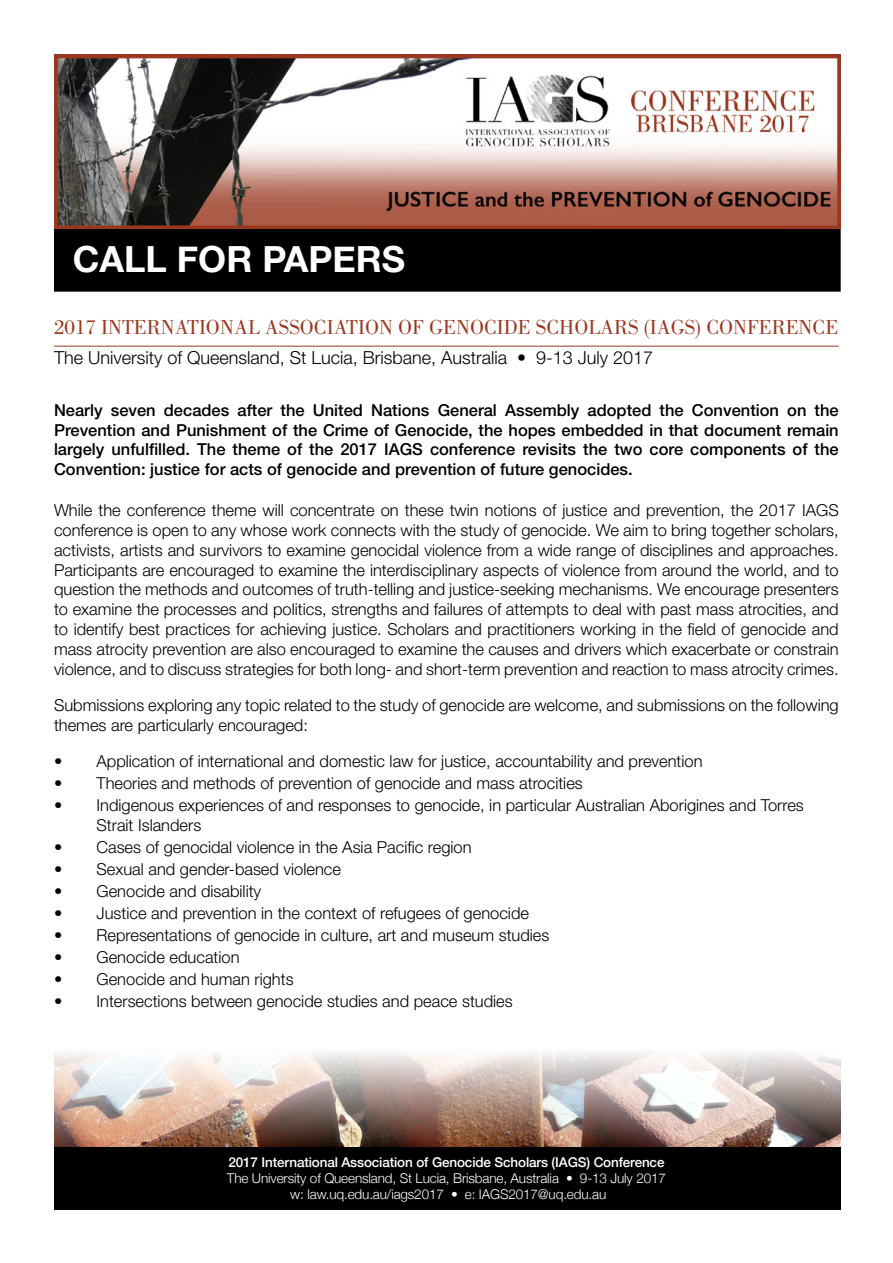
<style>
.page{position:relative;width:893px;height:1263px;background:#fff}
.page>*{position:absolute;margin:0;border:0;box-sizing:border-box;transform-origin:0 0}
.t1{font:700 36px "Helvetica Neue";color:#fff}
.t2{font:21px "Bodoni Std";color:#9b3921}
.t3{font:300 18px "Helvetica Neue LT Std";color:#000}
.t4{font:300 16.5px/19.8px "Helvetica Neue LT Std";color:#000}
.t5{font:500 16.5px/19.8px "Helvetica Neue LT Std";color:#000;text-align:justify}
.t6{font:300 13.5px/16.2px "Helvetica Neue";letter-spacing:-.01em;color:#fff;text-align:center}
.t7{font:500 13.5px "Helvetica Neue";letter-spacing:-.01em;color:#fff}
</style>
<div class="page">
<div style="left:55px;top:229px;width:785px;height:62px;background:#000"></div>
<div style="left:54px;top:228px;width:787px;height:64px;border:2px solid #000"></div>
<div style="left:54px;top:1146px;width:787px;height:64px;background:#000"></div>
<img style="left:54px;top:1052px;width:787px;height:94px">
<hr style="left:54px;top:346px;width:785px;height:1px;background:#9b3921">
<img style="left:54px;top:54px;width:787px;height:175px">
<h1 class="t1" style="left:73px;top:231px;width:334px">CALL FOR PAPERS</h1>
<p class="t2" style="left:54px;top:315px;width:786px">2017 INTERNATIONAL ASSOCIATION OF GENOCIDE SCHOLARS (IAGS) CONFERENCE</p>
<p class="t3" style="left:54px;top:346px;width:601px">The University of Queensland, St Lucia, Brisbane, Australia • 9-13 July 2017</p>
<p class="t5" style="left:54px;top:400px;width:786px">Nearly seven decades after the United Nations General Assembly adopted the Convention on the Prevention and Punishment of the Crime of Genocide, the hopes embedded in that document remain largely unfulfilled. The theme of the 2017 IAGS conference revisits the two core components of the Convention: justice for acts of genocide and prevention of future genocides.</p>
<p class="t4" style="left:54px;top:500px;width:786px;text-align:justify">While the conference theme will concentrate on these twin notions of justice and prevention, the 2017 IAGS conference is open to any whose work connects with the study of genocide. We aim to bring together scholars, activists, artists and survivors to examine genocidal violence from a wide range of disciplines and approaches.<br>Participants are encouraged to examine the interdisciplinary aspects of violence from around the world, and to question the methods and outcomes of truth-telling and justice-seeking mechanisms. We encourage presenters to examine the processes and politics, strengths and failures of attempts to deal with past mass atrocities, and to identify best practices for achieving justice. Scholars and practitioners working in the field of genocide and mass atrocity prevention are also encouraged to examine the causes and drivers which exacerbate or constrain violence, and to discuss strategies for both long- and short-term prevention and reaction to mass atrocity crimes.</p>
<p class="t4" style="left:54px;top:695px;width:786px">Submissions exploring any topic related to the study of genocide are welcome, and submissions on the following themes are particularly encouraged:</p>
<p class="t4" style="left:54px;top:751px;width:650px">• Application of international and domestic law for justice, accountability and prevention</p>
<p class="t4" style="left:54px;top:773px;width:530px">• Theories and methods of prevention of genocide and mass atrocities</p>
<p class="t4" style="left:97px;top:795px;width:709px;text-indent:-43px">• Indigenous experiences of and responses to genocide, in particular Australian Aborigines and Torres<br>Strait Islanders</p>
<p class="t4" style="left:54px;top:837px;width:419px">• Cases of genocidal violence in the Asia Pacific region</p>
<p class="t4" style="left:54px;top:859px;width:289px">• Sexual and gender-based violence</p>
<p class="t4" style="left:54px;top:881px;width:209px">• Genocide and disability</p>
<p class="t4" style="left:54px;top:903px;width:477px">• Justice and prevention in the context of refugees of genocide</p>
<p class="t4" style="left:54px;top:925px;width:497px">• Representations of genocide in culture, art and museum studies</p>
<p class="t4" style="left:54px;top:947px;width:187px">• Genocide education</p>
<p class="t4" style="left:54px;top:968px;width:241px">• Genocide and human rights</p>
<p class="t4" style="left:54px;top:990px;width:460px">• Intersections between genocide studies and peace studies</p>
<p class="t7" style="left:228px;top:1151px;width:438px">2017 International Association of Genocide Scholars (IAGS) Conference</p>
<p class="t6" style="left:227px;top:1169px;width:440px">The University of Queensland, St Lucia, Brisbane, Australia • 9-13 July 2017 w: law.uq.edu.au/iags2017 • e: IAGS2017@uq.edu.au</p>
</div>
